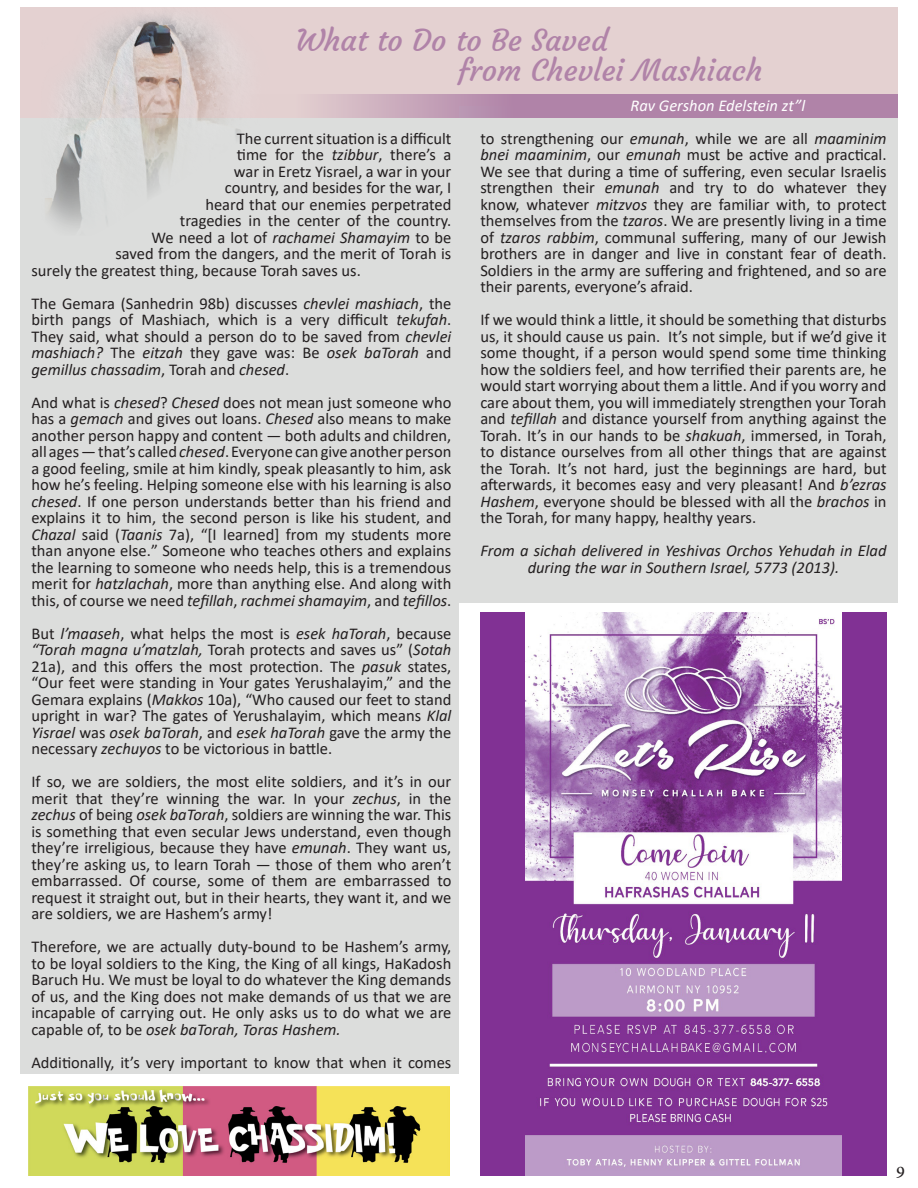
<style>
.page{position:relative;width:918px;height:1188px;background:#fff}
.page>*{position:absolute;margin:0;border:0;box-sizing:border-box;transform-origin:0 0}
.text{font:30px "Courgette";color:#b083a8}
.t1{font:18px "Adobe Hebrew";color:#231f20}
.text-2{font:16.5px/16.5px "Calibri";color:#231f20;text-align:justify}
.text-3{font:italic 16.5px/16.5px "Calibri";color:#231f20;text-align:center}
.text-4{font:italic 16.5px "Calibri";color:#fff}
.s1{font-style:italic}
</style>
<div class="page">
<div style="left:20px;top:106px;width:439px;height:968px;background:#dcdddc"></div>
<div style="left:20px;top:8px;width:878px;height:110px;background:#e4d1d1"></div>
<div style="left:459px;top:106px;width:439px;height:497px;background:#dcdddc"></div>
<svg style="left:321px;top:94px;width:577px;height:24px;fill:#b083a8"></svg>
<img style="left:29px;top:1087px;width:420px;height:88px">
<div style="left:480px;top:612px;width:407px;height:563px;background:#813194"></div>
<img style="left:525px;top:612px;width:317px;height:563px">
<img style="left:45px;top:14px;width:196px;height:214px">
<p class="text" style="left:296px;top:21px;width:314px">What to Do to Be Saved</p>
<p class="text" style="left:458px;top:51px;width:306px">from Chevlei Mashiach</p>
<p class="text-4" style="left:630px;top:94px;width:176px">Rav Gershon Edelstein zt”l</p>
<p class="text-2" style="left:237px;top:129px;width:216px">The current situation is a difficult</p>
<p class="text-2" style="left:237px;top:146px;width:216px">time for the <span class="s1">tzibbur</span>, there’s a</p>
<p class="text-2" style="left:234px;top:162px;width:219px">war in Eretz Yisrael, a war in your</p>
<p class="text-2" style="left:225px;top:179px;width:228px">country, and besides for the war, I</p>
<p class="text-2" style="left:205px;top:195px;width:248px">heard that our enemies perpetrated</p>
<p class="text-2" style="left:180px;top:212px;width:273px">tragedies in the center of the country.</p>
<p class="text-2" style="left:151px;top:228px;width:302px">We need a lot of <span class="s1">rachamei Shamayim</span> to be</p>
<p class="text-2" style="left:115px;top:245px;width:337px">saved from the dangers, and the merit of Torah is</p>
<p class="text-2" style="left:31px;top:261px;width:331px">surely the greatest thing, because Torah saves us.</p>
<p class="text-2" style="left:31px;top:294px;width:422px">The Gemara (Sanhedrin 98b) discusses <span class="s1">chevlei mashiach</span>, the birth pangs of Mashiach, which is a very difficult <span class="s1">tekufah</span>.<br>They said, what should a person do to be saved from <span class="s1">chevlei mashiach?</span> The <span class="s1">eitzah</span> they gave was: Be <span class="s1">osek baTorah</span> and <span class="s1">gemillus chassadim</span>, Torah and <span class="s1">chesed</span>.</p>
<p class="text-2" style="left:31px;top:393px;width:422px">And what is <span class="s1">chesed</span>? <span class="s1">Chesed</span> does not mean just someone who has a <span class="s1">gemach</span> and gives out loans. <span class="s1">Chesed</span> also means to make another person happy and content — both adults and children, all ages — that’s called <span class="s1">chesed</span>. Everyone can give another person a good feeling, smile at him kindly, speak pleasantly to him, ask how he’s feeling. Helping someone else with his learning is also <span class="s1">chesed</span>. If one person understands better than his friend and explains it to him, the second person is like his student, and <span class="s1">Chazal</span> said (<span class="s1">Taanis</span> 7a), “[I learned] from my students more than anyone else.” Someone who teaches others and explains the learning to someone who needs help, this is a tremendous merit for <span class="s1">hatzlachah</span>, more than anything else. And along with this, of course we need <span class="s1">tefillah</span>, <span class="s1">rachmei shamayim</span>, and <span class="s1">tefillos</span>.</p>
<p class="text-2" style="left:31px;top:624px;width:422px">But <span class="s1">l’maaseh</span>, what helps the most is <span class="s1">esek haTorah</span>, because <span class="s1">“Torah magna u’matzlah,</span> Torah protects and saves us” (<span class="s1">Sotah </span>21a), and this offers the most protection. The <span class="s1">pasuk</span> states, “Our feet were standing in Your gates Yerushalayim,” and the Gemara explains (<span class="s1">Makkos</span> 10a), “Who caused our feet to stand upright in war? The gates of Yerushalayim, which means <span class="s1">Klal Yisrael</span> was <span class="s1">osek baTorah</span>, and <span class="s1">esek haTorah</span> gave the army the necessary <span class="s1">zechuyos</span> to be victorious in battle.</p>
<p class="text-2" style="left:31px;top:773px;width:422px">If so, we are soldiers, the most elite soldiers, and it’s in our merit that they’re winning the war. In your <span class="s1">zechus</span>, in the <span class="s1">zechus</span> of being <span class="s1">osek baTorah</span>, soldiers are winning the war. This is something that even secular Jews understand, even though they’re irreligious, because they have <span class="s1">emunah</span>. They want us, they’re asking us, to learn Torah — those of them who aren’t embarrassed. Of course, some of them are embarrassed to request it straight out, but in their hearts, they want it, and we are soldiers, we are Hashem’s army!</p>
<p class="text-2" style="left:31px;top:938px;width:422px">Therefore, we are actually duty-bound to be Hashem’s army, to be loyal soldiers to the King, the King of all kings, HaKadosh Baruch Hu. We must be loyal to do whatever the King demands of us, and the King does not make demands of us that we are incapable of carrying out. He only asks us to do what we are capable of, to be <span class="s1">osek baTorah, Toras Hashem.</span></p>
<p class="text-2" style="left:31px;top:1053px;width:422px">Additionally, it’s very important to know that when it comes</p>
<p class="text-2" style="left:480px;top:129px;width:408px">to strengthening our <span class="s1">emunah</span>, while we are all <span class="s1">maaminim bnei maaminim</span>, our <span class="s1">emunah</span> must be active and practical.<br>We see that during a time of suffering, even secular Israelis strengthen their <span class="s1">emunah</span> and try to do whatever they know, whatever <span class="s1">mitzvos</span> they are familiar with, to protect themselves from the <span class="s1">tzaros</span>. We are presently living in a time of <span class="s1">tzaros rabbim</span>, communal suffering, many of our Jewish brothers are in danger and live in constant fear of death.<br>Soldiers in the army are suffering and frightened, and so are their parents, everyone’s afraid.</p>
<p class="text-2" style="left:480px;top:311px;width:408px">If we would think a little, it should be something that disturbs us, it should cause us pain. It’s not simple, but if we’d give it some thought, if a person would spend some time thinking how the soldiers feel, and how terrified their parents are, he would start worrying about them a little. And if you worry and care about them, you will immediately strengthen your Torah and <span class="s1">tefillah</span> and distance yourself from anything against the Torah. It’s in our hands to be <span class="s1">shakuah</span>, immersed, in Torah, to distance ourselves from all other things that are against the Torah. It’s not hard, just the beginnings are hard, but afterwards, it becomes easy and very pleasant! And <span class="s1">b’ezras Hashem</span>, everyone should be blessed with all the <span class="s1">brachos</span> in the Torah, for many happy, healthy years.</p>
<p class="text-3" style="left:480px;top:542px;width:408px">From a sichah delivered in Yeshivas Orchos Yehudah in Elad during the war in Southern Israel, 5773 (2013).</p>
<p class="t1" style="left:896px;top:1159px;width:11px">9</p>
</div>
